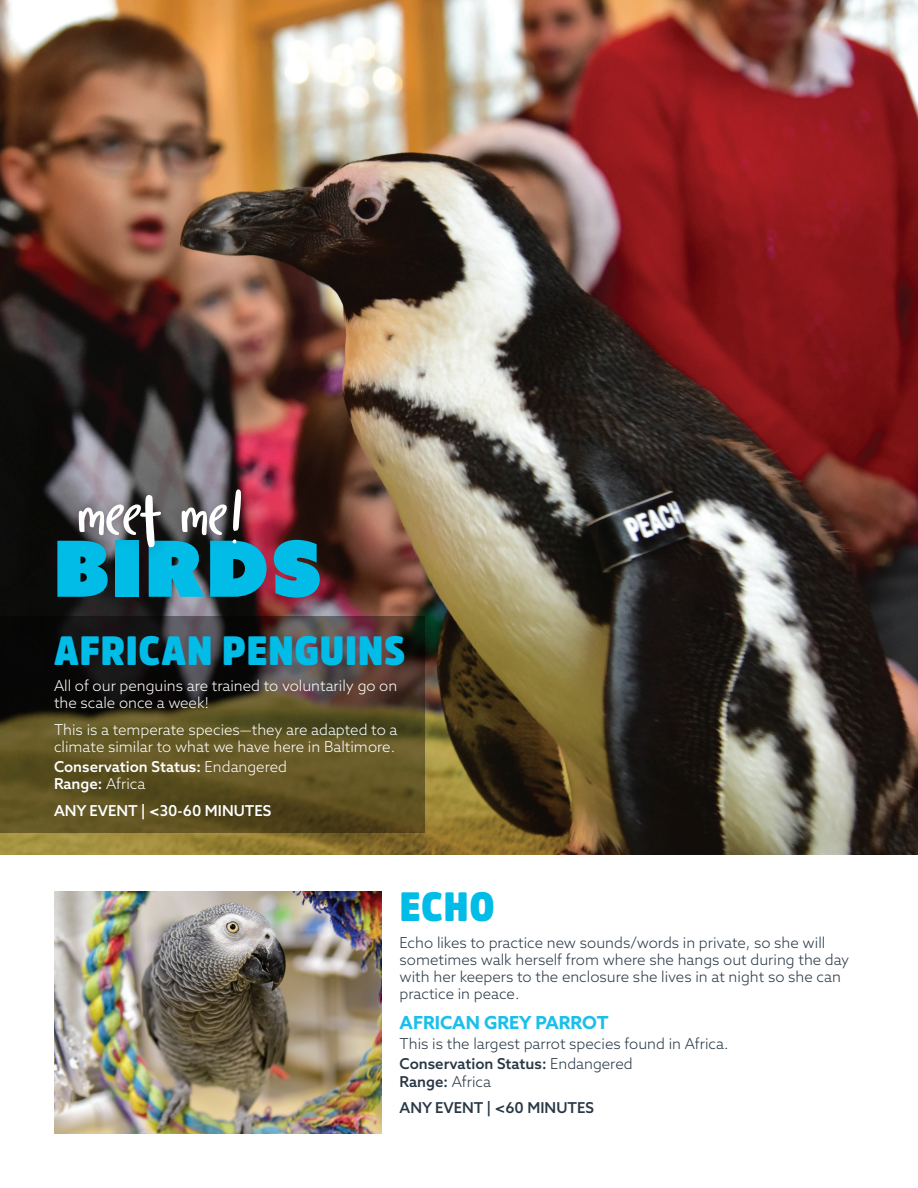
<style>
.page{position:relative;width:918px;height:1188px;background:#fff}
.page>*{position:absolute;margin:0;border:0;box-sizing:border-box;transform-origin:0 0}
.t1{font:77.4px "Azo Sans Uber";color:#02bce8}
.t2{font:53.25px "Totally Terrific Typeface Two";letter-spacing:.025em;color:#fff}
.t3{font:900 40.5px "Amsi Pro Narw";letter-spacing:.02em;color:#02bce8}
.t4{font:700 18px "Azo Sans";color:#1ac0ea}
.t5{font:300 15px/17.2px "Azo Sans";color:#283745}
.t6{font:300 15px/17.2px "Azo Sans";color:#fff}
.t7{font:500 15px/17.2px "Azo Sans";color:#fff}
.t8{font:500 15px/26.2px "Azo Sans";color:#283745}
.s1{font-weight:300}
.s2{font-weight:500}
</style>
<div class="page">
<img style="left:0;top:0;width:918px;height:855px">
<svg style="left:0;top:616px;width:424px;height:217px;background:#494023"></svg>
<img style="left:54px;top:891px;width:328px;height:243px">
<div style="left:62px;top:474px;width:195px;height:89px;background:#231f20;opacity:.47"></div>
<h2 class="t2" style="left:81px;top:482px;width:165px">meet me!</h2>
<h1 class="t1" style="left:54px;top:517px;width:269px">BIRDS</h1>
<h3 class="t3" style="left:54px;top:623px;width:352px">AFRICAN PENGUINS</h3>
<p class="t6" style="left:54px;top:677px;width:345px">All of our penguins are trained to voluntarily go on the scale once a week!</p>
<p class="t6" style="left:54px;top:720px;width:345px">This is a temperate species—they are adapted to a climate similar to what we have here in Baltimore.</p>
<p class="t7" style="left:54px;top:758px;width:235px">Conservation Status: <span class="s1">Endangered<br></span>Range: <span class="s1">Africa</span></p>
<p class="t7" style="left:54px;top:801px;width:219px">ANY EVENT | &lt;30-60 MINUTES</p>
<h3 class="t3" style="left:400px;top:879px;width:96px">ECHO</h3>
<p class="t5" style="left:400px;top:933px;width:451px">Echo likes to practice new sounds/words in private, so she will sometimes walk herself from where she hangs out during the day with her keepers to the enclosure she lives in at night so she can practice in peace.</p>
<p class="t4" style="left:400px;top:1011px;width:210px">AFRICAN GREY PARROT</p>
<p class="t5" style="left:400px;top:1033px;width:331px;line-height:20.2px">This is the largest parrot species found in Africa.<br><span class="s2">Conservation Status:</span> Endangered</p>
<p class="t8" style="left:400px;top:1068px;width:196px">Range: <span class="s1">Africa<br></span>ANY EVENT | &lt;60 MINUTES</p>
</div>
